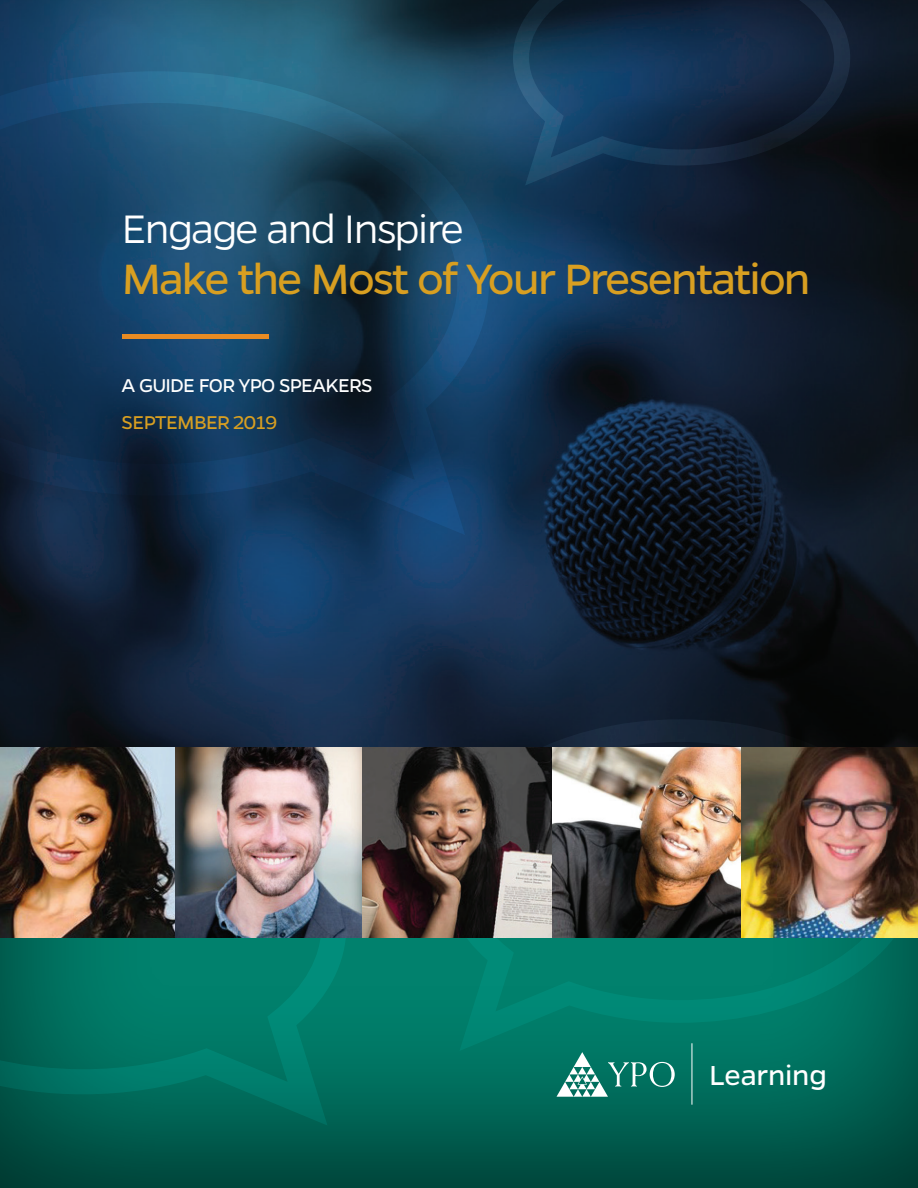
<style>
.page{position:relative;width:918px;height:1188px;background:#fff}
.page>*{position:absolute;margin:0;border:0;box-sizing:border-box;transform-origin:0 0}
.t1{font:48px "Gentona";letter-spacing:-.04em;color:#d89f21}
.t2{font:300 45px "Gentona";letter-spacing:-.035em;color:#fff}
.t3{font:31.05px "Gentona";letter-spacing:-.005em;color:#fff}
.t4{font:21px "Gentona";letter-spacing:-.035em;color:#fff}
.t5{font:21px "Gentona";letter-spacing:-.03em;color:#d89f21}
</style>
<div class="page">
<img style="left:0;top:0;width:918px;height:748px">
<div style="left:0;top:794px;width:918px;height:394px;background:#231f20;opacity:.75"></div>
<svg style="left:0;top:938px;width:346px;height:188px;background:#007463"></svg>
<svg style="left:0;top:71px;width:489px;height:464px;background:#173f5f"></svg>
<svg style="left:513px;top:0;width:337px;height:186px;background:#132d48"></svg>
<svg style="left:442px;top:719px;width:476px;height:332px;background:#04695c"></svg>
<hr style="left:692px;top:1043px;width:1px;height:62px;background:#fff">
<svg style="left:557px;top:1052px;width:118px;height:45px;background:#369082"></svg>
<img style="left:0;top:748px;width:363px;height:190px">
<img style="left:363px;top:748px;width:555px;height:190px">
<p class="t2" style="left:122px;top:204px;width:344px">Engage and Inspire</p>
<p class="t1" style="left:122px;top:252px;width:691px">Make the Most of Your Presentation</p>
<p class="t4" style="left:122px;top:373px;width:252px">A GUIDE FOR YPO SPEAKERS</p>
<p class="t5" style="left:122px;top:411px;width:157px">SEPTEMBER 2019</p>
<p class="t3" style="left:709px;top:1058px;width:119px">Learning</p>
</div>
